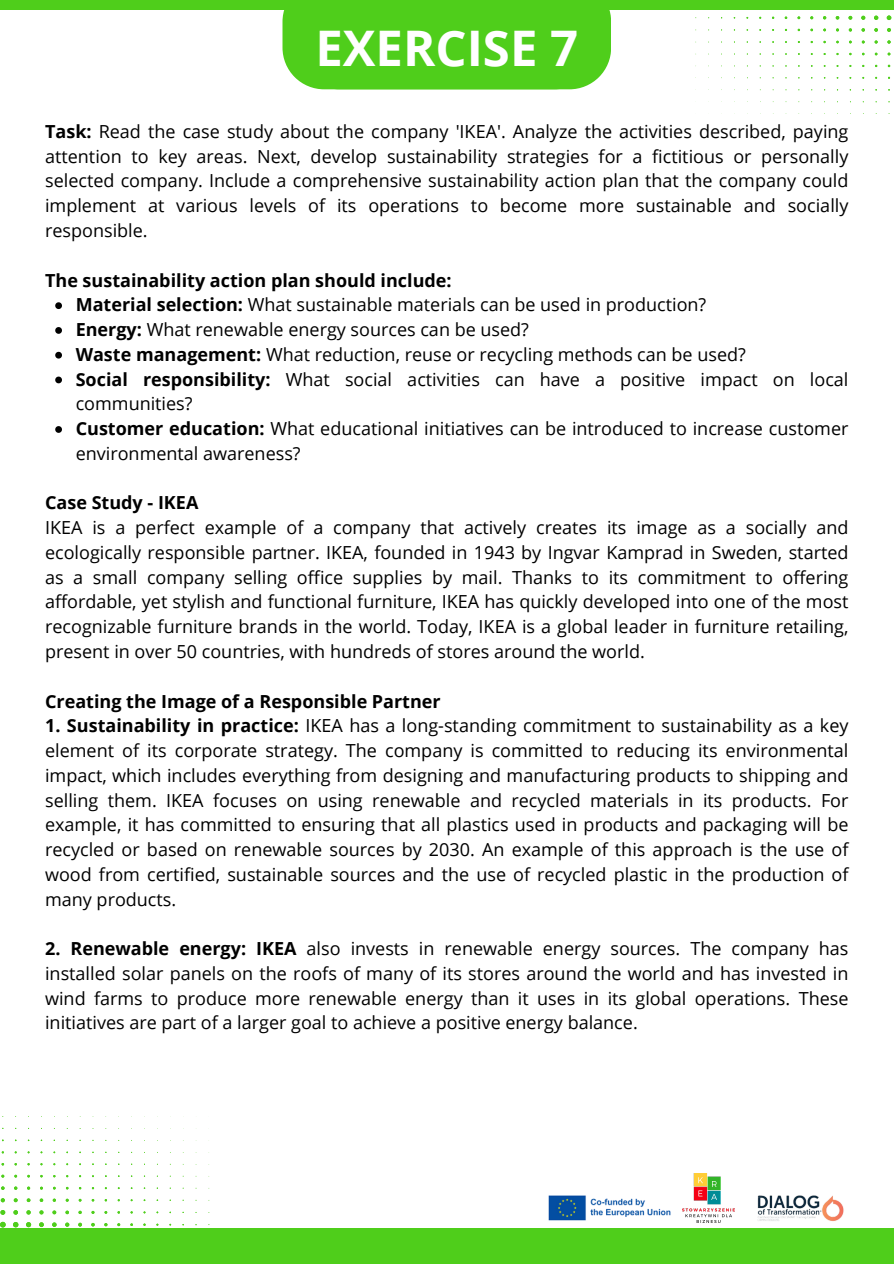
<style>
.page{position:relative;width:894px;height:1264px;background:#fff}
.page>*{position:absolute;margin:0;border:0;box-sizing:border-box;transform-origin:0 0}
.t1{font:700 49.05px "Open Sans";color:#fff}
.t2{font:18px/24.8px "Open Sans";color:#000;text-align:justify}
.t3{font:700 18px "Open Sans";color:#000}
.s1{font-weight:700}
</style>
<div class="page">
<div style="left:0;top:1227px;width:893px;height:36px;background:#4fce1b"></div>
<img style="left:757px;top:1195px;width:87px;height:26px">
<img style="left:682px;top:1173px;width:52px;height:48px">
<img style="left:548px;top:1195px;width:123px;height:26px">
<div style="left:0;top:0;width:893px;height:10px;background:#4fce1b"></div>
<svg style="left:0;top:1116px;width:209px;height:111px"></svg>
<svg style="left:695px;top:15px;width:197px;height:99px"></svg>
<div style="left:282px;top:10px;width:329px;height:79px;background:#4fce1b"></div>
<svg style="left:55px;top:302px;width:7px;height:7px"></svg>
<svg style="left:55px;top:327px;width:7px;height:7px"></svg>
<svg style="left:55px;top:352px;width:7px;height:6px"></svg>
<svg style="left:55px;top:376px;width:7px;height:7px"></svg>
<svg style="left:55px;top:426px;width:7px;height:7px"></svg>
<p class="t1" style="left:315px;top:14px;width:264px">EXERCISE 7</p>
<p class="t2" style="left:45px;top:119px;width:804px"><span class="s1">Task:</span> Read the case study about the company 'IKEA'. Analyze the activities described, paying attention to key areas. Next, develop sustainability strategies for a fictitious or personally selected company. Include a comprehensive sustainability action plan that the company could implement at various levels of its operations to become more sustainable and socially responsible.</p>
<h2 class="t3" style="left:45px;top:267px;width:408px">The sustainability action plan should include:</h2>
<p class="t2" style="left:76px;top:292px;width:632px"><span class="s1">Material selection:</span> What sustainable materials can be used in production?</p>
<p class="t2" style="left:76px;top:317px;width:454px"><span class="s1">Energy:</span> What renewable energy sources can be used?</p>
<p class="t2" style="left:76px;top:341px;width:671px"><span class="s1">Waste management:</span> What reduction, reuse or recycling methods can be used?</p>
<p class="t2" style="left:76px;top:366px;width:774px"><span class="s1">Social responsibility:</span> What social activities can have a positive impact on local communities?</p>
<p class="t2" style="left:76px;top:416px;width:774px"><span class="s1">Customer education:</span> What educational initiatives can be introduced to increase customer environmental awareness?</p>
<p class="t3" style="left:45px;top:490px;width:155px">Case Study - IKEA</p>
<p class="t2" style="left:45px;top:515px;width:804px">IKEA is a perfect example of a company that actively creates its image as a socially and ecologically responsible partner. IKEA, founded in 1943 by Ingvar Kamprad in Sweden, started as a small company selling office supplies by mail. Thanks to its commitment to offering affordable, yet stylish and functional furniture, IKEA has quickly developed into one of the most recognizable furniture brands in the world. Today, IKEA is a global leader in furniture retailing, present in over 50 countries, with hundreds of stores around the world.</p>
<p class="t3" style="left:45px;top:688px;width:397px">Creating the Image of a Responsible Partner</p>
<p class="t2" style="left:45px;top:713px;width:804px"><span class="s1">1. Sustainability in practice:</span> IKEA has a long-standing commitment to sustainability as a key element of its corporate strategy. The company is committed to reducing its environmental impact, which includes everything from designing and manufacturing products to shipping and selling them. IKEA focuses on using renewable and recycled materials in its products. For example, it has committed to ensuring that all plastics used in products and packaging will be recycled or based on renewable sources by 2030. An example of this approach is the use of wood from certified, sustainable sources and the use of recycled plastic in the production of many products.</p>
<p class="t2" style="left:45px;top:935px;width:804px"><span class="s1">2. Renewable energy: IKEA</span> also invests in renewable energy sources. The company has installed solar panels on the roofs of many of its stores around the world and has invested in wind farms to produce more renewable energy than it uses in its global operations. These initiatives are part of a larger goal to achieve a positive energy balance.</p>
</div>
